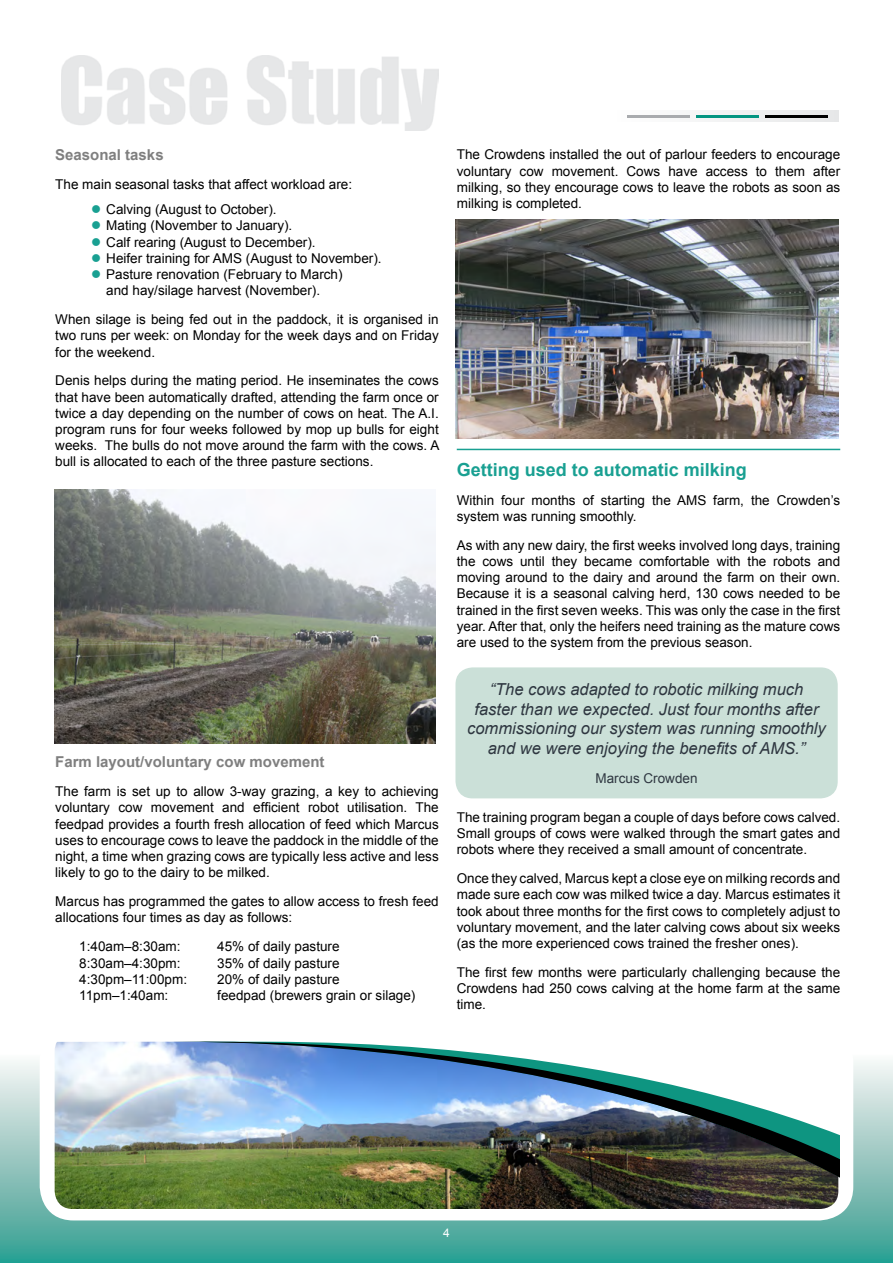
<style>
.page{position:relative;width:893px;height:1263px;background:#fff}
.page>*{position:absolute;margin:0;border:0;box-sizing:border-box;transform-origin:0 0}
.Subhead_1_with_rule{font:700 18px "Arial";color:#19a092}
.Breakout_Text{font:italic 16.5px/19.8px "Arial";color:#2e3640;text-align:center}
.Subhead2{font:700 15px "Arial";color:#7f7f7f}
.Body_Copy{font:13.5px/16.2px "Arial";color:#000;text-align:justify}
.Bulleted_List{font:13.5px "Arial";color:#000}
.Breakout_Text-2{font:13.5px "Arial";color:#2e3640}
.t1{font:12px "Arial";color:#fff}
</style>
<div class="page">
<img style="left:62px;top:56px;width:377px;height:75px">
<svg style="left:0;top:1061px;width:893px;height:202px;background:#5eb2a8"></svg>
<div style="left:40px;top:1027px;width:813px;height:193px;background:#fff;border-radius:34px"></div>
<svg style="left:627px;top:110px;width:211px;height:12px"></svg>
<hr style="left:627px;top:115px;width:63px;height:2px;background:#a9abae">
<hr style="left:697px;top:115px;width:62px;height:2px;background:#049581">
<hr style="left:766px;top:115px;width:62px;height:2px;background:#000">
<img style="left:55px;top:1159px;width:783px;height:50px">
<svg style="left:54px;top:1041px;width:240px;height:118px"></svg>
<img style="left:173px;top:1042px;width:666px;height:137px">
<hr style="left:457px;top:449px;width:383px;height:1px;background:#19a092">
<img style="left:455px;top:219px;width:383px;height:219px">
<img style="left:54px;top:489px;width:382px;height:255px">
<div style="left:455px;top:667px;width:383px;height:131px;background:#cbe0d8;border-radius:17px"></div>
<p class="Subhead2" style="left:55px;top:145px;width:110px">Seasonal tasks</p>
<p class="Body_Copy" style="left:55px;top:177px;width:298px">The main seasonal tasks that affect workload are:</p>
<p class="Body_Copy" style="left:106px;top:201px;width:172px">Calving (August to October).</p>
<p class="Body_Copy" style="left:106px;top:218px;width:188px">Mating (November to January).</p>
<p class="Body_Copy" style="left:106px;top:234px;width:211px">Calf rearing (August to December).</p>
<p class="Body_Copy" style="left:106px;top:250px;width:277px">Heifer training for AMS (August to November).</p>
<p class="Body_Copy" style="left:106px;top:266px;width:238px">Pasture renovation (February to March) and hay/silage harvest (November).</p>
<p class="Body_Copy" style="left:55px;top:311px;width:385px">When silage is being fed out in the paddock, it is organised in two runs per week: on Monday for the week days and on Friday for the weekend.</p>
<p class="Body_Copy" style="left:55px;top:373px;width:386px">Denis helps during the mating period. He inseminates the cows that have been automatically drafted, attending the farm once or twice a day depending on the number of cows on heat. The A.I. program runs for four weeks followed by mop up bulls for eight weeks. The bulls do not move around the farm with the cows. A bull is allocated to each of the three pasture sections.</p>
<p class="Subhead2" style="left:55px;top:752px;width:271px">Farm layout/voluntary cow movement</p>
<p class="Body_Copy" style="left:55px;top:783px;width:385px">The farm is set up to allow 3-way grazing, a key to achieving voluntary cow movement and efficient robot utilisation. The feedpad provides a fourth fresh allocation of feed which Marcus uses to encourage cows to leave the paddock in the middle of the night, a time when grazing cows are typically less active and less likely to go to the dairy to be milked.</p>
<p class="Body_Copy" style="left:55px;top:893px;width:385px">Marcus has programmed the gates to allow access to fresh feed allocations four times as day as follows:</p>
<p class="Bulleted_List" style="left:79px;top:938px;width:103px">1:40am–8:30am:</p>
<p class="Bulleted_List" style="left:217px;top:938px;width:124px">45% of daily pasture</p>
<p class="Bulleted_List" style="left:79px;top:954px;width:103px">8:30am–4:30pm:</p>
<p class="Bulleted_List" style="left:217px;top:954px;width:124px">35% of daily pasture</p>
<p class="Bulleted_List" style="left:79px;top:970px;width:109px">4:30pm–11:00pm:</p>
<p class="Bulleted_List" style="left:217px;top:970px;width:124px">20% of daily pasture</p>
<p class="Bulleted_List" style="left:79px;top:986px;width:91px">11pm–1:40am:</p>
<p class="Bulleted_List" style="left:217px;top:986px;width:200px">feedpad (brewers grain or silage)</p>
<p class="Body_Copy" style="left:457px;top:147px;width:385px">The Crowdens installed the out of parlour feeders to encourage voluntary cow movement. Cows have access to them after milking, so they encourage cows to leave the robots as soon as milking is completed.</p>
<p class="Subhead_1_with_rule" style="left:457px;top:457px;width:292px">Getting used to automatic milking</p>
<p class="Body_Copy" style="left:457px;top:492px;width:385px">Within four months of starting the AMS farm, the Crowden’s system was running smoothly.</p>
<p class="Body_Copy" style="left:457px;top:537px;width:385px">As with any new dairy, the first weeks involved long days, training the cows until they became comfortable with the robots and moving around to the dairy and around the farm on their own.<br>Because it is a seasonal calving herd, 130 cows needed to be trained in the first seven weeks. This was only the case in the first year. After that, only the heifers need training as the mature cows are used to the system from the previous season.</p>
<p class="Breakout_Text" style="left:467px;top:679px;width:360px">“The cows adapted to robotic milking much faster than we expected. Just four months after commissioning our system was running smoothly and we were enjoying the benefits of AMS.”</p>
<p class="Breakout_Text-2" style="left:595px;top:769px;width:104px">Marcus Crowden</p>
<p class="Body_Copy" style="left:457px;top:809px;width:385px">The training program began a couple of days before cows calved.<br>Small groups of cows were walked through the smart gates and robots where they received a small amount of concentrate.</p>
<p class="Body_Copy" style="left:457px;top:870px;width:385px">Once they calved, Marcus kept a close eye on milking records and made sure each cow was milked twice a day. Marcus estimates it took about three months for the first cows to completely adjust to voluntary movement, and the later calving cows about six weeks (as the more experienced cows trained the fresher ones).</p>
<p class="Body_Copy" style="left:457px;top:964px;width:385px">The first few months were particularly challenging because the Crowdens had 250 cows calving at the home farm at the same time.</p>
<p class="t1" style="left:443px;top:1225px;width:8px">4</p>
</div>
